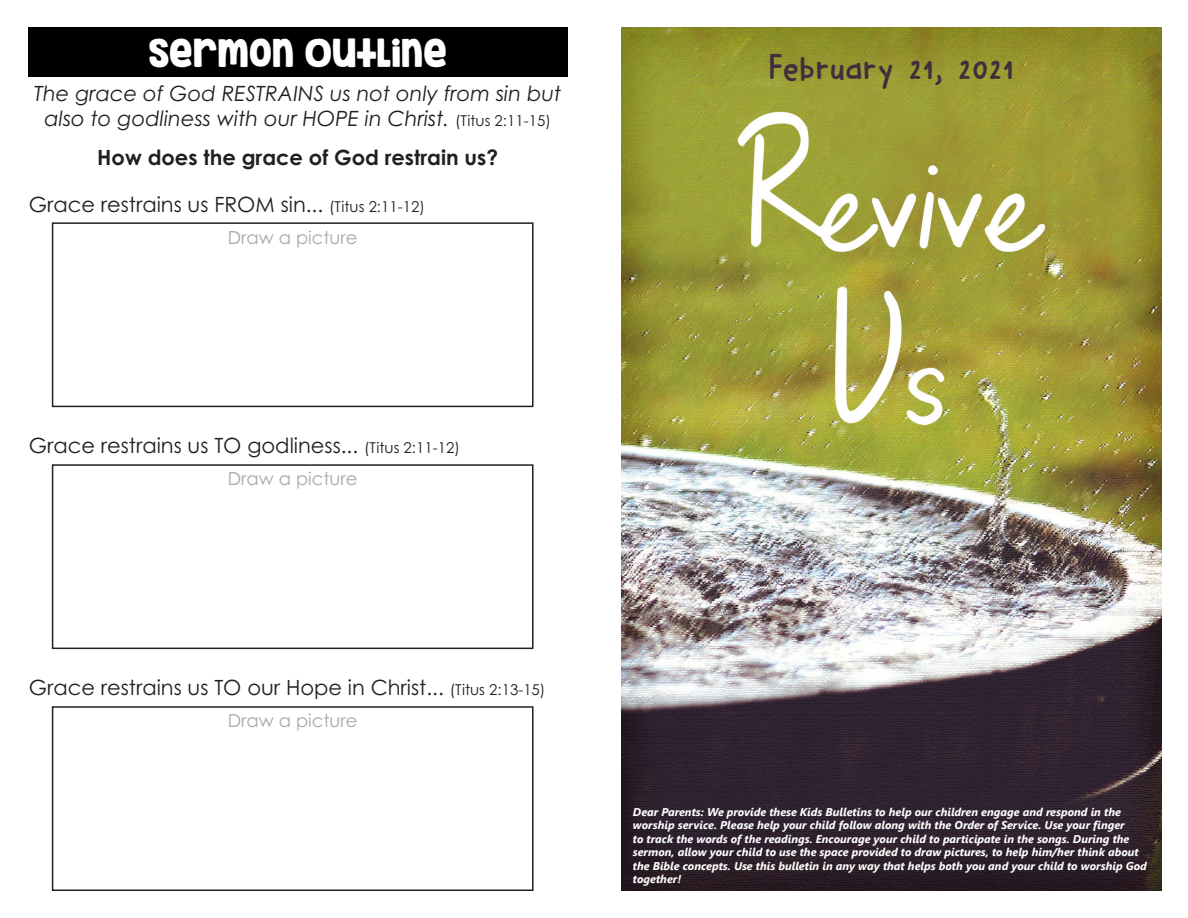
<style>
.page{position:relative;width:1188px;height:918px;background:#fff}
.page>*{position:absolute;margin:0;border:0;box-sizing:border-box;transform-origin:0 0}
.t1{font:36px "DK Harimau";color:#402d3e}
.t2{font:36px "KG Inimitable Original";color:#fff}
.t3{font:21px "Century Gothic Pro";color:#231f20}
.t4{font:italic 21px/25.2px "Century Gothic Pro";color:#231f20;text-align:center}
.t5{font:700 21px "Century Gothic Pro";color:#231f20}
.t6{font:18px "Century Gothic Pro";color:#a8a9ad}
.t7{font:italic 700 11.25px/13.5px "Segoe UI";color:#fff}
.s1{font-style:normal;font-size:15px}
.s2{font-size:15px}
</style>
<div class="page">
<img style="left:621px;top:27px;width:540px;height:864px">
<div style="left:28px;top:27px;width:540px;height:50px;background:#000"></div>
<div style="left:52px;top:222px;width:482px;height:185px;border:2px solid #231f20"></div>
<div style="left:52px;top:706px;width:482px;height:185px;border:2px solid #231f20"></div>
<div style="left:52px;top:464px;width:482px;height:185px;border:2px solid #231f20"></div>
<p class="t2" style="left:148px;top:31px;width:300px">SERMON OUTLINE</p>
<p class="t4" style="left:34px;top:80px;width:529px">The grace of God RESTRAINS us not only from sin but also to godliness with our HOPE in Christ. <span class="s1">(Titus 2:11-15)</span></p>
<p class="t5" style="left:97px;top:144px;width:402px">How does the grace of God restrain us?</p>
<p class="t3" style="left:29px;top:191px;width:398px">Grace restrains us FROM sin... <span class="s2">(Titus 2:11-12)</span></p>
<p class="t6" style="left:228px;top:226px;width:131px">Draw a picture</p>
<p class="t3" style="left:29px;top:433px;width:433px">Grace restrains us TO godliness... <span class="s2">(Titus 2:11-12)</span></p>
<p class="t6" style="left:228px;top:468px;width:131px">Draw a picture</p>
<p class="t1" style="left:768px;top:45px;width:247px">February 21, 2021</p>
<p class="t3" style="left:29px;top:675px;width:518px">Grace restrains us TO our Hope in Christ... <span class="s2">(Titus 2:13-15)</span></p>
<p class="t6" style="left:228px;top:710px;width:131px">Draw a picture</p>
<p class="t7" style="left:633px;top:804px;width:516px">Dear Parents: We provide these Kids Bulletins to help our children engage and respond in the worship service. Please help your child follow along with the Order of Service. Use your finger<br>to track the words of the readings. Encourage your child to participate in the songs. During the sermon, allow your child to use the space provided to draw pictures, to help him/her think about the Bible concepts. Use this bulletin in any way that helps both you and your child to worship God together!</p>
</div>
